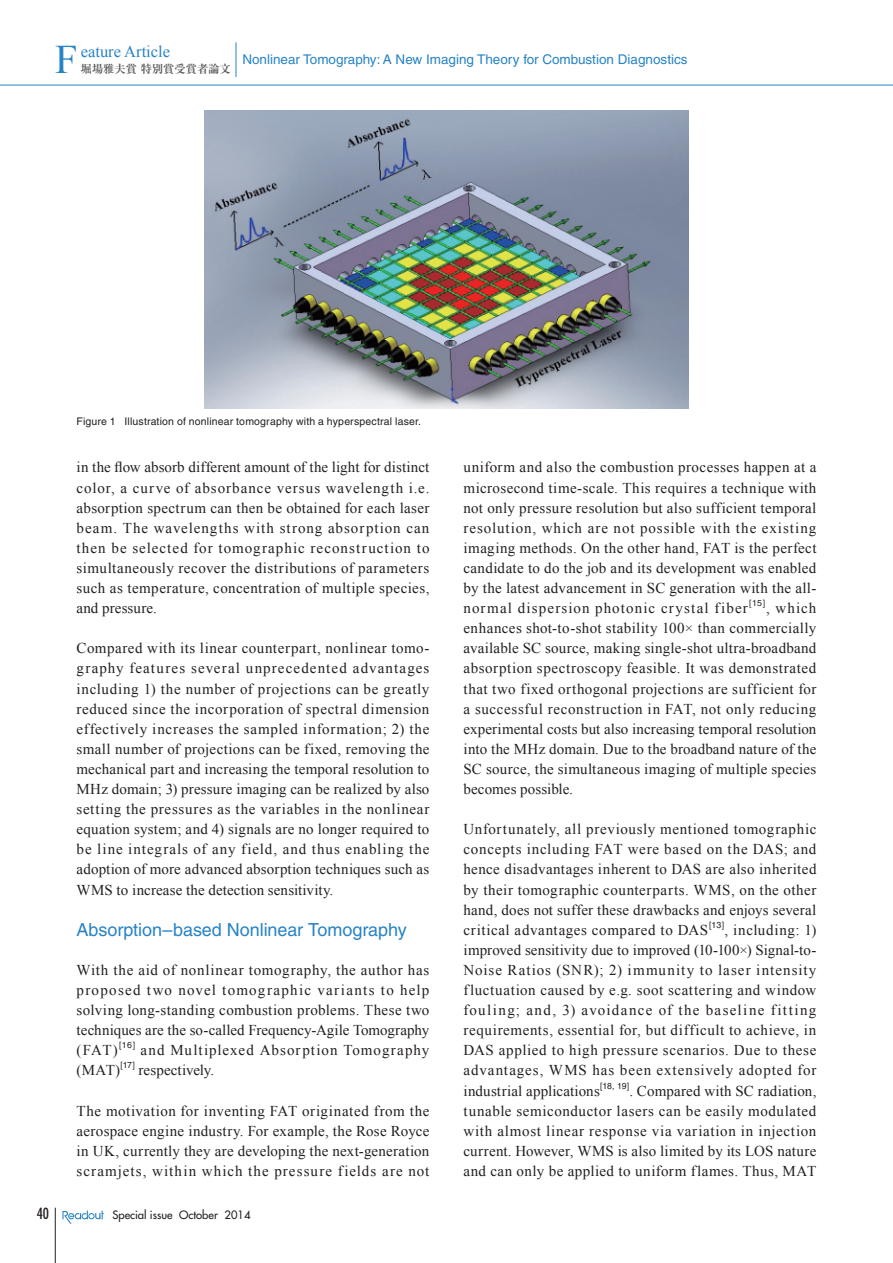
<style>
.page{position:relative;width:893px;height:1263px;background:#fff}
.page>*{position:absolute;margin:0;border:0;box-sizing:border-box;transform-origin:0 0}
.t1{font:40.5px "Times New Roman";color:#2783c5}
.t2{font:18px "Helvetica LT Std";letter-spacing:-.005em;color:#2783c5}
.t3{font:16.5px "Times New Roman";color:#2783c5}
.t4{font:15px/20.1px "Times New Roman";letter-spacing:.025em;color:#231f20;text-align:justify}
.t5{font:15px "Times New Roman";letter-spacing:.07em;color:#231f20}
.t6{font:15px "Times New Roman";letter-spacing:.005em;color:#231f20}
.t7{font:condensed 15px "Futura";color:#231f20}
.t8{font:13.35px "Helvetica LT Std";color:#2783c5}
.t9{font:11.25px "Futura";color:#231f20}
.t10{font:700 11.25px "Ryumin Pro";color:#57585a}
.t11{font:10.5px "Helvetica LT Std";letter-spacing:.015em;color:#231f20}
.t12{font:8.7px "Helvetica LT Std";letter-spacing:-.01em;color:#231f20}
</style>
<div class="page">
<hr style="left:55px;top:1208px;width:1px;height:55px;background:#231f20">
<svg style="left:63px;top:1210px;width:41px;height:14px"></svg>
<hr style="left:0;top:85px;width:893px;height:1px;background:#2783c5">
<hr style="left:236px;top:42px;width:1px;height:35px;background:#2783c5">
<img style="left:205px;top:111px;width:483px;height:297px">
<h1 class="t1" style="left:55px;top:32px;width:24px">F</h1>
<p class="t3" style="left:81px;top:40px;width:91px">eature Article</p>
<p class="t10" style="left:81px;top:60px;width:151px">堀場雅夫賞 特別賞受賞者論文</p>
<p class="t8" style="left:242px;top:52px;width:447px">Nonlinear Tomography: A New Imaging Theory for Combustion Diagnostics</p>
<p class="t11" style="left:77px;top:416px;width:346px">Figure 1 Illustration of nonlinear tomography with a hyperspectral laser.</p>
<p class="t4" style="left:77px;top:457px;width:354px">in the flow absorb different amount of the light for distinct color, a curve of absorbance versus wavelength i.e. absorption spectrum can then be obtained for each laser beam. The wavelengths with strong absorption can then be selected for tomographic reconstruction to simultaneously recover the distributions of parameters such as temperature, concentration of multiple species, and pressure.</p>
<p class="t4" style="left:77px;top:638px;width:354px">Compared with its linear counterpart, nonlinear tomo&shy;graphy features several unprecedented advantages including 1) the number of projections can be greatly reduced since the incorporation of spectral dimension effectively increases the sampled information; 2) the small number of projections can be fixed, removing the mechanical part and increasing the temporal resolution to MHz domain; 3) pressure imaging can be realized by also setting the pressures as the variables in the nonlinear equation system; and 4) signals are no longer required to be line integrals of any field, and thus enabling the adoption of more advanced absorption techniques such as WMS to increase the detection sensitivity.</p>
<p class="t2" style="left:77px;top:919px;width:332px">Absorption–based Nonlinear Tomography</p>
<p class="t4" style="left:77px;top:960px;width:354px">With the aid of nonlinear tomography, the author has proposed two novel tomographic variants to help solving long-standing combustion problems. These two techniques are the so-called Frequency-Agile Tomography (FAT)</p>
<p class="t12" style="left:119px;top:1040px;width:18px">[16]</p>
<p class="t5" style="left:141px;top:1040px;width:290px">and Multiplexed Absorption Tomography</p>
<p class="t4" style="left:77px;top:1060px;width:45px">(MAT)</p>
<p class="t12" style="left:121px;top:1060px;width:16px">[17]</p>
<p class="t6" style="left:139px;top:1060px;width:77px">respectively.</p>
<p class="t4" style="left:77px;top:1100px;width:354px">The motivation for inventing FAT originated from the aerospace engine industry. For example, the Rose Royce in UK, currently they are developing the next-generation scramjets, within which the pressure fields are not</p>
<p class="t7" style="left:37px;top:1205px;width:14px">40</p>
<p class="t9" style="left:112px;top:1208px;width:140px">Special issue October 2014</p>
<p class="t4" style="left:463px;top:457px;width:354px">uniform and also the combustion processes happen at a microsecond time-scale. This requires a technique with not only pressure resolution but also sufficient temporal resolution, which are not possible with the existing imaging methods. On the other hand, FAT is the perfect candidate to do the job and its development was enabled by the latest advancement in SC generation with the all&shy;normal dispersion photonic crystal fiber</p>
<p class="t12" style="left:749px;top:598px;width:17px">[15]</p>
<p class="t4" style="left:463px;top:598px;width:354px;text-indent:303px">, which enhances shot-to-shot stability 100× than commercially available SC source, making single-shot ultra-broadband absorption spectroscopy feasible. It was demonstrated that two fixed orthogonal projections are sufficient for a successful reconstruction in FAT, not only reducing experimental costs but also increasing temporal resolution into the MHz domain. Due to the broadband nature of the SC source, the simultaneous imaging of multiple species becomes possible.</p>
<p class="t4" style="left:463px;top:819px;width:354px">Unfortunately, all previously mentioned tomographic concepts including FAT were based on the DAS; and hence disadvantages inherent to DAS are also inherited by their tomographic counterparts. WMS, on the other hand, does not suffer these drawbacks and enjoys several critical advantages compared to DAS</p>
<p class="t12" style="left:709px;top:919px;width:17px">[13]</p>
<p class="t4" style="left:463px;top:919px;width:354px;text-indent:261px">, including: 1) improved sensitivity due to improved (10-100×) Signal-to-Noise Ratios (SNR); 2) immunity to laser intensity fluctuation caused by e.g. soot scattering and window fouling; and, 3) avoidance of the baseline fitting requirements, essential for, but difficult to achieve, in DAS applied to high pressure scenarios. Due to these advantages, WMS has been extensively adopted for industrial applications</p>
<p class="t12" style="left:600px;top:1080px;width:30px">[18, 19]</p>
<p class="t4" style="left:463px;top:1080px;width:354px;text-indent:166px">. Compared with SC radiation, tunable semiconductor lasers can be easily modulated with almost linear response via variation in injection current. However, WMS is also limited by its LOS nature and can only be applied to uniform flames. Thus, MAT</p>
</div>
